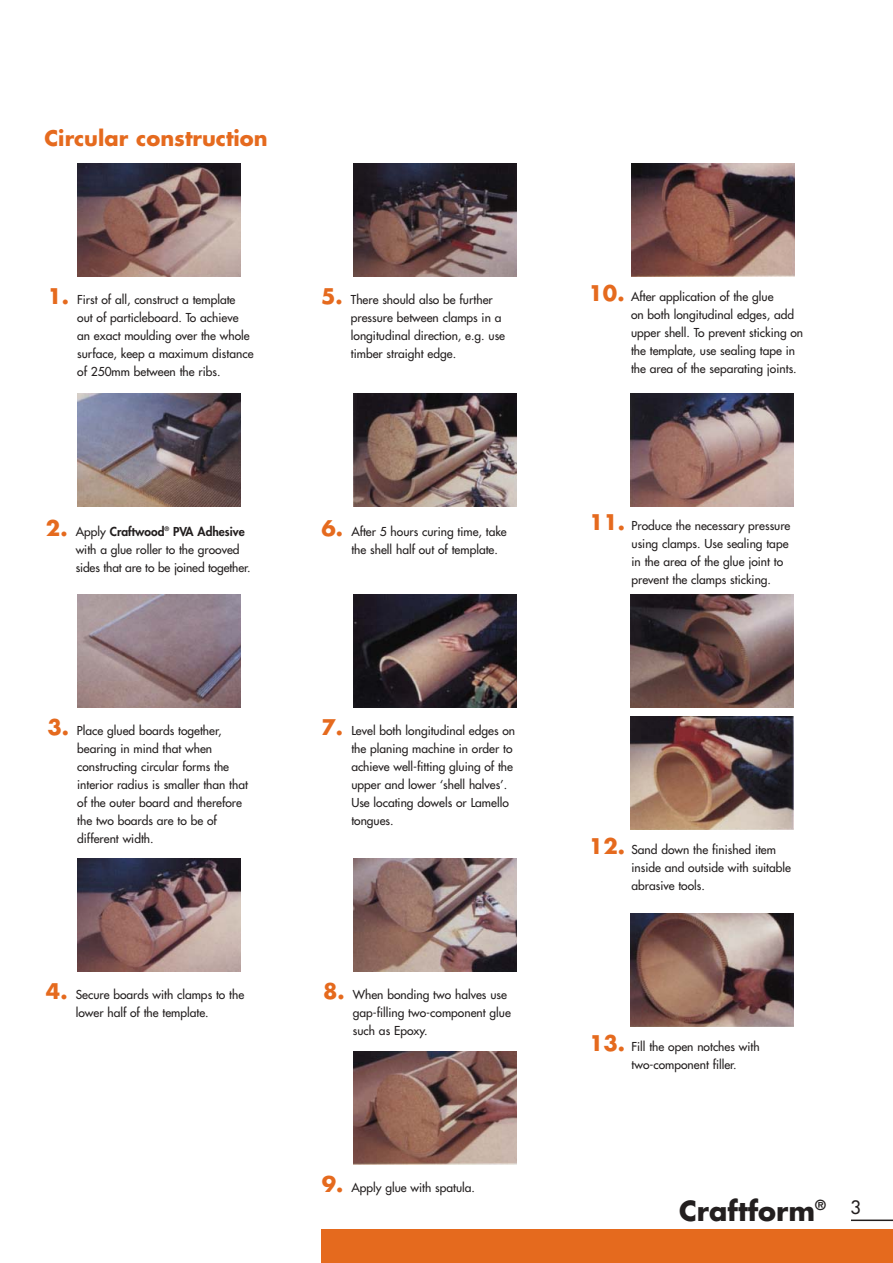
<style>
.page{position:relative;width:893px;height:1263px;background:#fff}
.page>*{position:absolute;margin:0;border:0;box-sizing:border-box;transform-origin:0 0}
.t1{font:700 27px "Futura";color:#231f1f}
.t2{font:700 21px "Futura";color:#e56a1e}
.t3{font:18px "Futura";color:#231f1f}
.t4{font:12px/18px "Futura";color:#231f1f}
.s1{font-weight:700;font-size:21px;color:#e56a1e}
.s2{font-weight:800}
</style>
<div class="page">
<hr style="left:851px;top:1220px;width:41px;height:1px;background:#231f1f">
<div style="left:321px;top:1230px;width:571px;height:33px;background:#e56a1e"></div>
<img style="left:78px;top:163px;width:163px;height:113px">
<img style="left:78px;top:393px;width:163px;height:113px">
<img style="left:78px;top:595px;width:163px;height:113px">
<img style="left:78px;top:858px;width:163px;height:114px">
<img style="left:353px;top:163px;width:163px;height:113px">
<img style="left:353px;top:393px;width:163px;height:113px">
<img style="left:353px;top:595px;width:163px;height:113px">
<img style="left:353px;top:858px;width:163px;height:114px">
<img style="left:353px;top:1051px;width:163px;height:113px">
<img style="left:631px;top:163px;width:163px;height:113px">
<img style="left:630px;top:393px;width:163px;height:113px">
<img style="left:630px;top:595px;width:163px;height:113px">
<img style="left:630px;top:914px;width:163px;height:113px">
<img style="left:630px;top:717px;width:163px;height:113px">
<h2 class="t2" style="left:44px;top:129px;width:225px">Circular construction</h2>
<p class="t4" style="left:77px;top:291px;width:178px;text-indent:-30px"><span class="s1">1.</span> First of all, construct a template out of particleboard. To achieve an exact moulding over the whole surface, keep a maximum distance of 250mm between the ribs.</p>
<p class="t4" style="left:351px;top:291px;width:156px;text-indent:-30px"><span class="s1">5.</span> There should also be further pressure between clamps in a longitudinal direction, e.g. use timber straight edge.</p>
<p class="t4" style="left:76px;top:523px;width:176px;text-indent:-30px"><span class="s1">2.</span> Apply <span class="s2">Craftwood</span><sup>®</sup> <span class="s2">PVA Adhesive </span>with a glue roller to the grooved sides that are to be joined together.</p>
<p class="t4" style="left:351px;top:523px;width:157px;text-indent:-30px"><span class="s1">6.</span> After 5 hours curing time, take the shell half out of template.</p>
<p class="t4" style="left:77px;top:722px;width:172px;text-indent:-30px"><span class="s1">3.</span> Place glued boards together, bearing in mind that when constructing circular forms the interior radius is smaller than that of the outer board and therefore the two boards are to be of different width.</p>
<p class="t4" style="left:46px;top:986px;width:200px;text-align:center"><span class="s1">4.</span> Secure boards with clamps to the lower half of the template.</p>
<p class="t4" style="left:351px;top:722px;width:165px;text-indent:-30px"><span class="s1">7.</span> Level both longitudinal edges on the planing machine in order to achieve well-fitting gluing of the upper and lower ‘shell halves’.<br>Use locating dowels or Lamello tongues.</p>
<p class="t4" style="left:353px;top:986px;width:159px;text-indent:-30px"><span class="s1">8.</span> When bonding two halves use gap-filling two-component glue such as Epoxy.</p>
<p class="t4" style="left:322px;top:1179px;width:155px"><span class="s1">9.</span> Apply glue with spatula.</p>
<p class="t4" style="left:631px;top:288px;width:174px;text-indent:-43px"><span class="s1">10.</span> After application of the glue<br>on both longitudinal edges, add upper shell. To prevent sticking on the template, use sealing tape in the area of the separating joints.</p>
<p class="t4" style="left:631px;top:517px;width:160px;text-indent:-43px"><span class="s1">11.</span> Produce the necessary pressure using clamps. Use sealing tape in the area of the glue joint to prevent the clamps sticking.</p>
<p class="t4" style="left:631px;top:842px;width:161px;text-indent:-43px"><span class="s1">12.</span> Sand down the finished item inside and outside with suitable abrasive tools.</p>
<p class="t4" style="left:631px;top:1038px;width:130px;text-indent:-43px"><span class="s1">13.</span> Fill the open notches with two-component filler.</p>
<h1 class="t1" style="left:679px;top:1198px;width:148px">Craftform<sup>®</sup></h1>
<h3 class="t3" style="left:850px;top:1198px;width:12px">3</h3>
</div>
